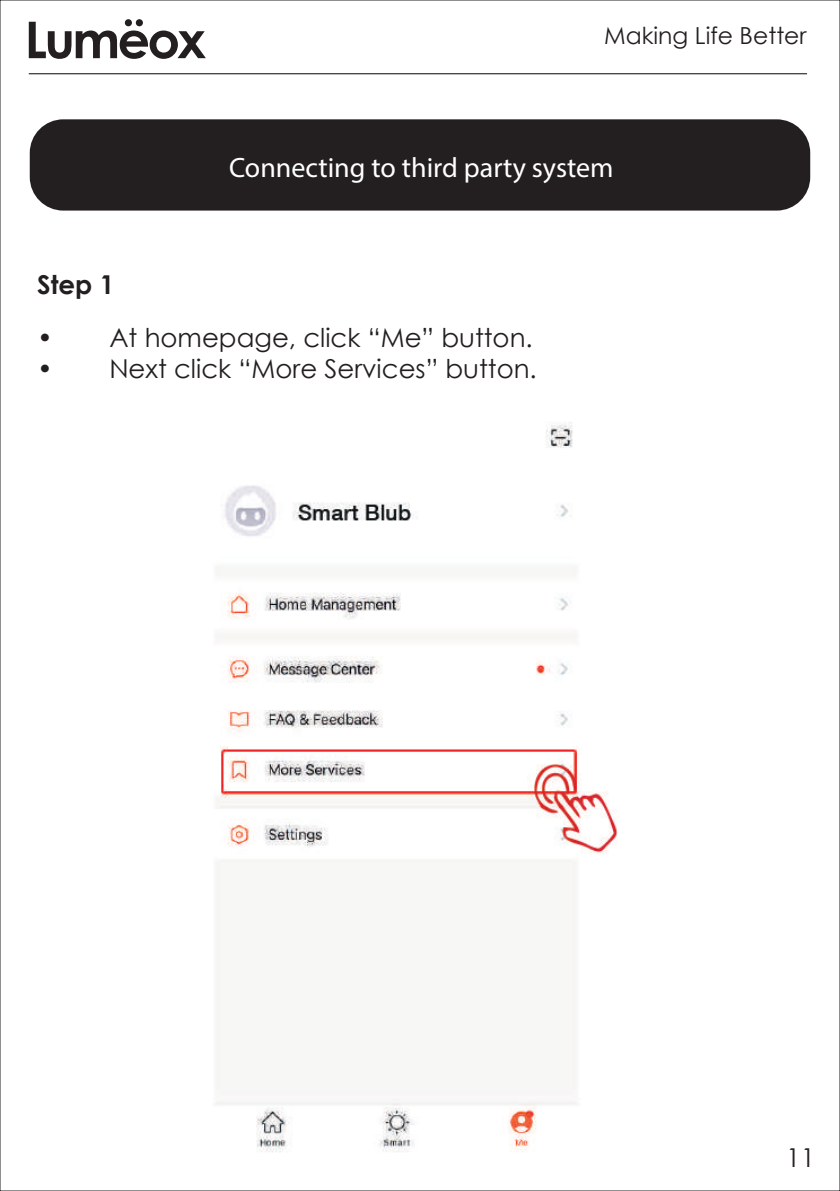
<style>
.page{position:relative;width:840px;height:1191px;background:#fff}
.page>*{position:absolute;margin:0;border:0;box-sizing:border-box;transform-origin:0 0}
.t1{font:28px "Myriad Pro";color:#fff}
.t2{font:26px "Century Gothic";color:#231f20}
.t3{font:700 26px "Century Gothic";color:#231f20}
.t4{font:23.4px "Century Gothic";color:#231f20}
</style>
<div class="page">
<svg style="left:29px;top:19px;width:177px;height:40px"></svg>
<hr style="left:29px;top:73px;width:777px;height:1px;background:#040503">
<img style="left:216px;top:422px;width:402px;height:731px">
<div style="left:30px;top:119px;width:779px;height:92px;background:#231f20;border-radius:34px"></div>
<p class="t4" style="left:604px;top:20px;width:204px">Making Life Better</p>
<p class="t1" style="left:229px;top:150px;width:386px">Connecting to third party system</p>
<p class="t3" style="left:37px;top:265px;width:78px">Step 1</p>
<p class="t2" style="left:37px;top:319px;width:496px">• At homepage, click “Me” button.</p>
<p class="t2" style="left:37px;top:351px;width:500px">• Next click “More Services” button.</p>
<p class="t2" style="left:785px;top:1139px;width:30px">11</p>
</div>
